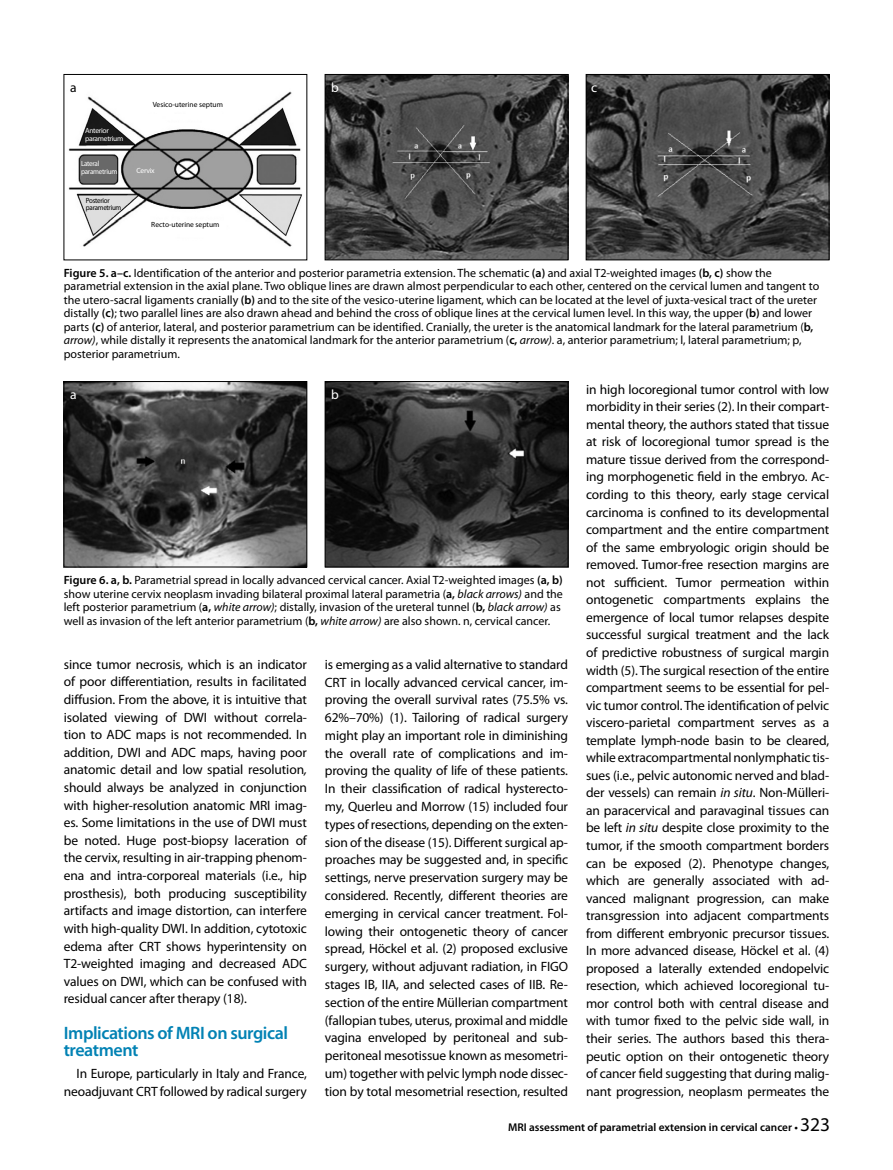
<style>
.page{position:relative;width:893px;height:1170px;background:#fff}
.page>*{position:absolute;margin:0;border:0;box-sizing:border-box;transform-origin:0 0}
.t1{font:600 18px/17.5px "Myriad Pro";letter-spacing:-.025em;color:#0282b4}
.t2{font:13.5px/17.5px "Myriad Pro";letter-spacing:-.01em;color:#000;text-align:justify}
.t3{font:13.5px "Myriad Pro";color:#fff}
.t4{font:12px/13.5px "Myriad Pro";color:#000}
.t5{font:600 11.25px "Myriad Pro";color:#000}
.t6{font:7.5px "Myriad Pro";color:#000}
.t7{font:7.5px/7.5px "Myriad Pro";letter-spacing:-.035em;color:#fff}
.t8{font:7.5px/7.5px "Myriad Pro";letter-spacing:-.035em;color:#000;scale:.93 1}
.t9{font:7.5px/7.5px "Myriad Pro";letter-spacing:-.035em;color:#fff;scale:.95 1}
.s1{font-weight:600}
.s2{font-style:italic}
.s3{font-weight:400;font-size:19.5px}
</style>
<div class="page">
<img style="left:66px;top:383px;width:239px;height:182px">
<div style="left:64px;top:381px;width:243px;height:186px;border:1px solid #000"></div>
<img style="left:327px;top:383px;width:239px;height:182px">
<div style="left:325px;top:381px;width:243px;height:186px;border:1px solid #000"></div>
<img style="left:68px;top:91px;width:235px;height:156px">
<img style="left:327px;top:76px;width:239px;height:182px">
<div style="left:325px;top:74px;width:243px;height:186px;border:1px solid #000"></div>
<img style="left:588px;top:76px;width:239px;height:182px">
<div style="left:586px;top:74px;width:243px;height:186px;border:1px solid #000"></div>
<p class="t2" style="left:70px;top:78px;width:8px">a</p>
<p class="t3" style="left:331px;top:79px;width:9px">b</p>
<p class="t3" style="left:591px;top:79px;width:8px">c</p>
<p class="t6" style="left:153px;top:100px;width:72px">Vesico-uterine septum</p>
<p class="t7" style="left:85px;top:127px;width:40px">Anterior parametrium</p>
<p class="t9" style="left:81px;top:160px;width:40px">Lateral parametrium</p>
<p class="t8" style="left:86px;top:196px;width:40px">Posterior parametrium</p>
<p class="t7" style="left:136px;top:166px;width:20px">Cervix</p>
<p class="t6" style="left:151px;top:220px;width:70px">Recto-uterine septum</p>
<p class="t4" style="left:64px;top:266px;width:757px"><span class="s1">Figure 5. a–c.</span> Identification of the anterior and posterior parametria extension. The schematic <span class="s1">(a)</span> and axial T2-weighted images <span class="s1">(b, c)</span> show the parametrial extension in the axial plane. Two oblique lines are drawn almost perpendicular to each other, centered on the cervical lumen and tangent to the utero-sacral ligaments cranially <span class="s1">(b)</span> and to the site of the vesico-uterine ligament, which can be located at the level of juxta-vesical tract of the ureter distally <span class="s1">(c)</span>; two parallel lines are also drawn ahead and behind the cross of oblique lines at the cervical lumen level. In this way, the upper <span class="s1">(b)</span> and lower parts <span class="s1">(c)</span> of anterior, lateral, and posterior parametrium can be identified. Cranially, the ureter is the anatomical landmark for the lateral parametrium (<span class="s1">b, </span><span class="s2">arrow)</span>, while distally it represents the anatomical landmark for the anterior parametrium (<span class="s1">c,</span> <span class="s2">arrow)</span>. a, anterior parametrium; l, lateral parametrium; p, posterior parametrium.</p>
<p class="t2" style="left:586px;top:380px;width:245px">in high locoregional tumor control with low morbidity in their series (2). In their compart&shy;mental theory, the authors stated that tissue at risk of locoregional tumor spread is the mature tissue derived from the correspond&shy;ing morphogenetic field in the embryo. Ac&shy;cording to this theory, early stage cervical carcinoma is confined to its developmental compartment and the entire compartment of the same embryologic origin should be removed. Tumor-free resection margins are not sufficient. Tumor permeation within ontogenetic compartments explains the emergence of local tumor relapses despite successful surgical treatment and the lack of predictive robustness of surgical margin width (5). The surgical resection of the entire compartment seems to be essential for pel&shy;vic tumor control. The identification of pelvic viscero-parietal compartment serves as a template lymph-node basin to be cleared, while extracompartmental nonlymphatic tis&shy;sues (i.e., pelvic autonomic nerved and blad&shy;der vessels) can remain <span class="s2">in situ</span>. Non-Mülleri&shy;an paracervical and paravaginal tissues can be left <span class="s2">in situ</span> despite close proximity to the tumor, if the smooth compartment borders can be exposed (2). Phenotype changes, which are generally associated with ad&shy;vanced malignant progression, can make transgression into adjacent compartments from different embryonic precursor tissues.<br>In more advanced disease, Höckel et al. (4) proposed a laterally extended endopelvic resection, which achieved locoregional tu&shy;mor control both with central disease and with tumor fixed to the pelvic side wall, in their series. The authors based this thera&shy;peutic option on their ontogenetic theory of cancer field suggesting that during malig&shy;nant progression, neoplasm permeates the</p>
<p class="t5" style="left:508px;top:1120px;width:324px">MRI assessment of parametrial extension in cervical cancer • <span class="s3">323</span></p>
<p class="t3" style="left:70px;top:386px;width:8px">a</p>
<p class="t3" style="left:331px;top:386px;width:9px">b</p>
<p class="t4" style="left:64px;top:573px;width:501px"><span class="s1">Figure 6. a, b.</span> Parametrial spread in locally advanced cervical cancer. Axial T2-weighted images <span class="s1">(a, b) </span>show uterine cervix neoplasm invading bilateral proximal lateral parametria (<span class="s1">a,</span> <span class="s2">black arrows)</span> and the left posterior parametrium (<span class="s1">a,</span> <span class="s2">white arrow)</span>; distally, invasion of the ureteral tunnel (<span class="s1">b,</span> <span class="s2">black arrow)</span> as well as invasion of the left anterior parametrium (<span class="s1">b,</span> <span class="s2">white arrow)</span> are also shown. n, cervical cancer.</p>
<p class="t2" style="left:64px;top:655px;width:245px">since tumor necrosis, which is an indicator of poor differentiation, results in facilitated diffusion. From the above, it is intuitive that isolated viewing of DWI without correla&shy;tion to ADC maps is not recommended. In addition, DWI and ADC maps, having poor anatomic detail and low spatial resolution<span class="s2">, </span>should always be analyzed in conjunction with higher-resolution anatomic MRI imag&shy;es. Some limitations in the use of DWI must be noted. Huge post-biopsy laceration of the cervix, resulting in air-trapping phenom&shy;ena and intra-corporeal materials (i.e., hip prosthesis), both producing susceptibility artifacts and image distortion, can interfere with high-quality DWI. In addition, cytotoxic edema after CRT shows hyperintensity on T2-weighted imaging and decreased ADC values on DWI, which can be confused with residual cancer after therapy (18).</p>
<h1 class="t1" style="left:64px;top:1023px;width:226px">Implications of MRI on surgical treatment</h1>
<p class="t2" style="left:64px;top:1064px;width:245px;text-align:right">In Europe, particularly in Italy and France, neoadjuvant CRT followed by radical surgery</p>
<p class="t2" style="left:325px;top:655px;width:245px">is emerging as a valid alternative to standard CRT in locally advanced cervical cancer, im&shy;proving the overall survival rates (75.5% vs.<br>62%–70%) (1). Tailoring of radical surgery might play an important role in diminishing the overall rate of complications and im&shy;proving the quality of life of these patients.<br>In their classification of radical hysterecto&shy;my, Querleu and Morrow (15) included four types of resections, depending on the exten&shy;sion of the disease (15). Different surgical ap&shy;proaches may be suggested and, in specific settings, nerve preservation surgery may be considered. Recently, different theories are emerging in cervical cancer treatment. Fol&shy;lowing their ontogenetic theory of cancer spread, Höckel et al. (2) proposed exclusive surgery, without adjuvant radiation, in FIGO stages IB, IIA, and selected cases of IIB. Re&shy;section of the entire Müllerian compartment (fallopian tubes, uterus, proximal and middle vagina enveloped by peritoneal and sub&shy;peritoneal mesotissue known as mesometri&shy;um) together with pelvic lymph node dissec&shy;tion by total mesometrial resection, resulted</p>
</div>
